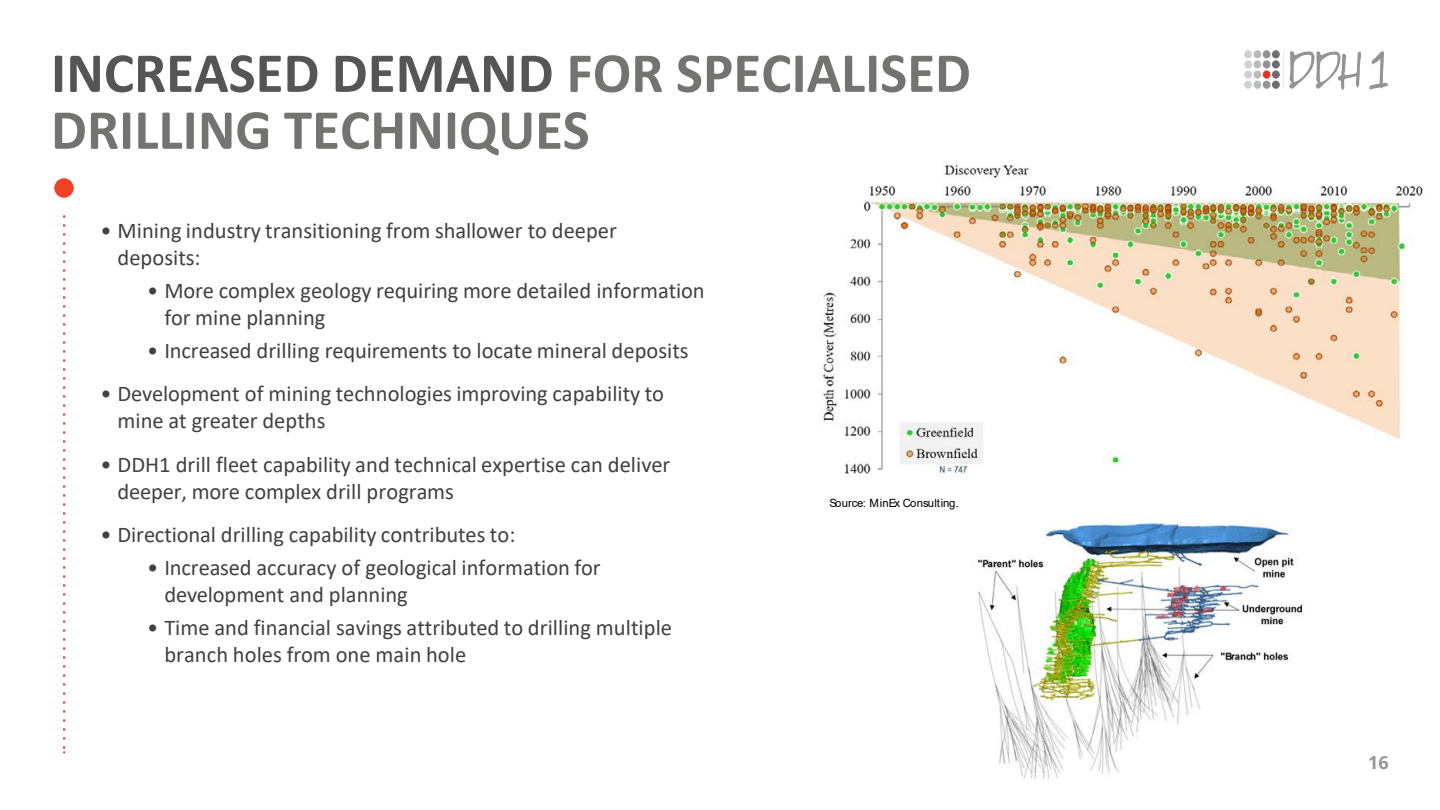
<style>
.page{position:relative;width:1440px;height:810px;background:#fff}
.page>*{position:absolute;margin:0;border:0;box-sizing:border-box;transform-origin:0 0}
.t1{font:700 57px/56.8px "Calibri";color:#757272}
.t2{font:22.5px/27px "Calibri";color:#414042}
.t3{font:700 18px "Open Sans";color:#9a9696}
.t4{font:11.4px "Arial";color:#000}
.s1{color:#555}
</style>
<div class="page">
<img style="left:1244px;top:51px;width:35px;height:37px">
<img style="left:1283px;top:51px;width:78px;height:38px">
<svg style="left:1369px;top:51px;width:19px;height:39px"></svg>
<img style="left:823px;top:165px;width:600px;height:311px">
<img style="left:978px;top:522px;width:326px;height:257px">
<svg style="left:63px;top:215px;width:2px;height:538px"></svg>
<img style="left:54px;top:178px;width:20px;height:20px">
<h2 class="t1" style="left:51px;top:44px;width:921px"><span class="s1">INCREASED DEMAND</span> FOR SPECIALISED<br>DRILLING TECHNIQUES</h2>
<p class="t2" style="left:118px;top:216px;width:501px;text-indent:-17px">• Mining industry transitioning from shallower to deeper deposits:</p>
<p class="t2" style="left:164px;top:276px;width:542px;text-indent:-17px">• More complex geology requiring more detailed information for mine planning</p>
<p class="t2" style="left:147px;top:336px;width:543px">• Increased drilling requirements to locate mineral deposits</p>
<p class="t2" style="left:118px;top:380px;width:548px;text-indent:-17px">• Development of mining technologies improving capability to mine at greater depths</p>
<p class="t2" style="left:118px;top:450px;width:554px;text-indent:-17px">• DDH1 drill fleet capability and technical expertise can deliver deeper, more complex drill programs</p>
<p class="t2" style="left:100px;top:521px;width:416px">• Directional drilling capability contributes to:</p>
<p class="t2" style="left:164px;top:554px;width:438px;text-indent:-17px">• Increased accuracy of geological information for development and planning</p>
<p class="t2" style="left:164px;top:614px;width:509px;text-indent:-17px">• Time and financial savings attributed to drilling multiple branch holes from one main hole</p>
<p class="t4" style="left:829px;top:495px;width:131px">Source: MinEx Consulting.</p>
<p class="t3" style="left:1368px;top:749px;width:22px">16</p>
</div>
